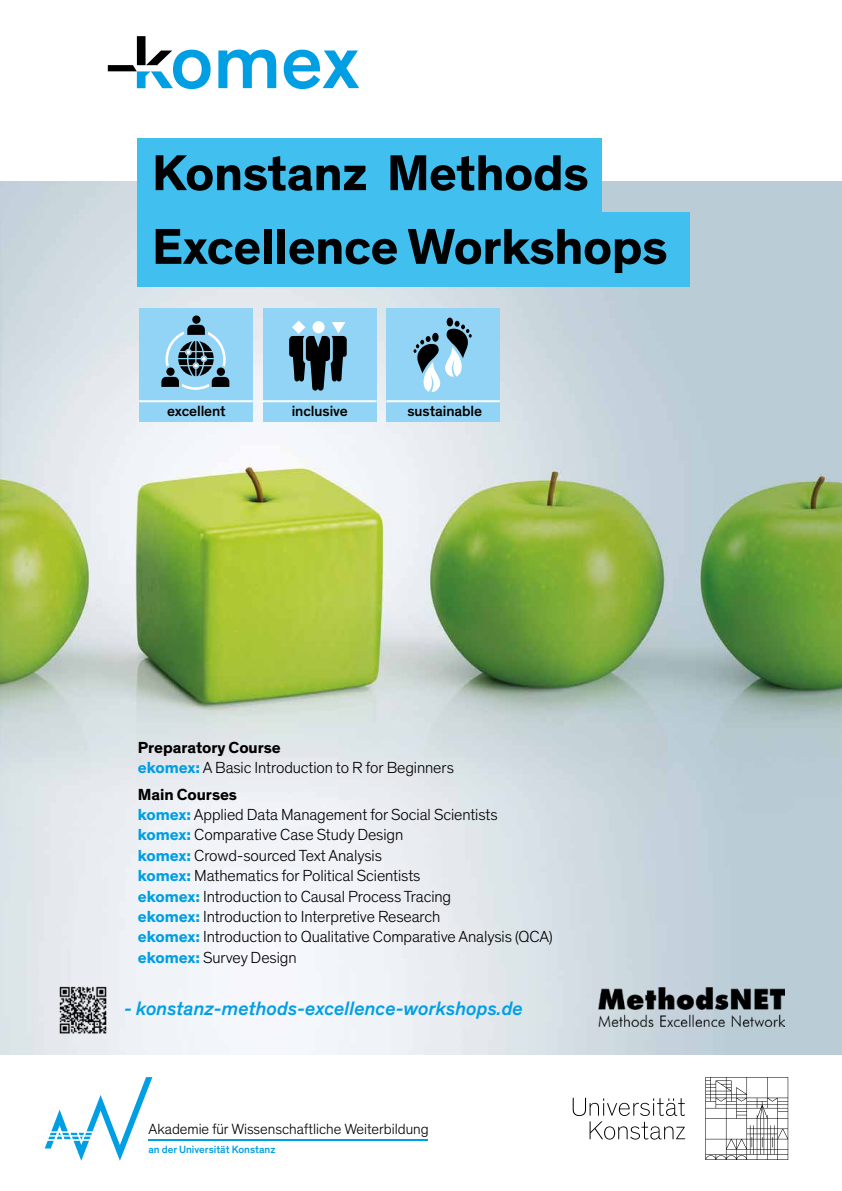
<style>
.page{position:relative;width:842px;height:1191px;background:#fff}
.page>*{position:absolute;margin:0;border:0;box-sizing:border-box;transform-origin:0 0}
.t1{font:700 51.2px/73.6px "Theinhardt";letter-spacing:-.01em;color:#000}
.t2{font:italic 500 19.8px "Theinhardt";color:#009fe3}
.t3{font:300 16.3px/20.4px "Theinhardt";letter-spacing:-.005em;color:#000}
.t4{font:300 15.1px "Theinhardt";color:#000}
.t5{font:500 15px "Theinhardt";letter-spacing:-.005em;color:#000}
.t6{font:500 10.7px "Theinhardt";color:#009fe3}
.s1{font-weight:700}
.s2{font-weight:700;color:#009ee3}
</style>
<div class="page">
<img style="left:0;top:181px;width:842px;height:873px">
<svg style="left:45px;top:1077px;width:107px;height:83px"></svg>
<hr style="left:148px;top:1139px;width:280px;height:2px;background:#009fe3">
<svg style="left:573px;top:1097px;width:112px;height:42px"></svg>
<svg style="left:705px;top:1077px;width:83px;height:83px"></svg>
<svg style="left:108px;top:36px;width:251px;height:53px"></svg>
<img style="left:598px;top:987px;width:187px;height:39px">
<div style="left:137px;top:138px;width:465px;height:75px;background:#41c0f0"></div>
<div style="left:137px;top:212px;width:553px;height:75px;background:#41c0f0"></div>
<img style="left:57px;top:984px;width:51px;height:51px">
<div style="left:139px;top:308px;width:114px;height:114px;background:#91d4f6"></div>
<svg style="left:187px;top:315px;width:18px;height:20px"></svg>
<svg style="left:161px;top:341px;width:69px;height:49px"></svg>
<hr style="left:139px;top:400px;width:114px;height:2px;background:#fff">
<div style="left:263px;top:308px;width:113px;height:114px;background:#91d4f6"></div>
<hr style="left:263px;top:400px;width:113px;height:2px;background:#fff">
<svg style="left:289px;top:320px;width:58px;height:70px"></svg>
<div style="left:313px;top:321px;width:12px;height:12px;background:#fff;border-radius:50%"></div>
<div style="left:386px;top:308px;width:114px;height:114px;background:#91d4f6"></div>
<hr style="left:386px;top:400px;width:114px;height:2px;background:#fff">
<svg style="left:414px;top:317px;width:58px;height:75px"></svg>
<h1 class="t1" style="left:152px;top:137px;width:517px">Konstanz Methods<br>Excellence Workshops</h1>
<p class="t5" style="left:167px;top:402px;width:60px">excellent</p>
<p class="t5" style="left:292px;top:402px;width:57px">inclusive</p>
<p class="t5" style="left:407px;top:402px;width:76px">sustainable</p>
<p class="t3" style="left:138px;top:737px;width:318px"><span class="s1">Preparatory Course<br></span><span class="s2">ekomex:</span> A Basic Introduction to R for Beginners</p>
<p class="t3" style="left:138px;top:784px;width:416px"><span class="s1">Main Courses<br></span><span class="s2">komex:</span> Applied Data Management for Social Scientists <span class="s2">komex:</span> Comparative Case Study Design<br><span class="s2">komex:</span> Crowd-sourced Text Analysis<br><span class="s2">komex:</span> Mathematics for Political Scientists<br><span class="s2">ekomex:</span> Introduction to Causal Process Tracing<br><span class="s2">ekomex:</span> Introduction to Interpretive Research<br><span class="s2">ekomex:</span> Introduction to Qualitative Comparative Analysis (QCA) <span class="s2">ekomex:</span> Survey Design</p>
<p class="t2" style="left:124px;top:996px;width:400px">- konstanz-methods-excellence-workshops.de</p>
<p class="t4" style="left:148px;top:1120px;width:282px">Akademie für Wissenschaftliche Weiterbildung</p>
<p class="t6" style="left:148px;top:1143px;width:129px">an der Universität Konstanz</p>
</div>
